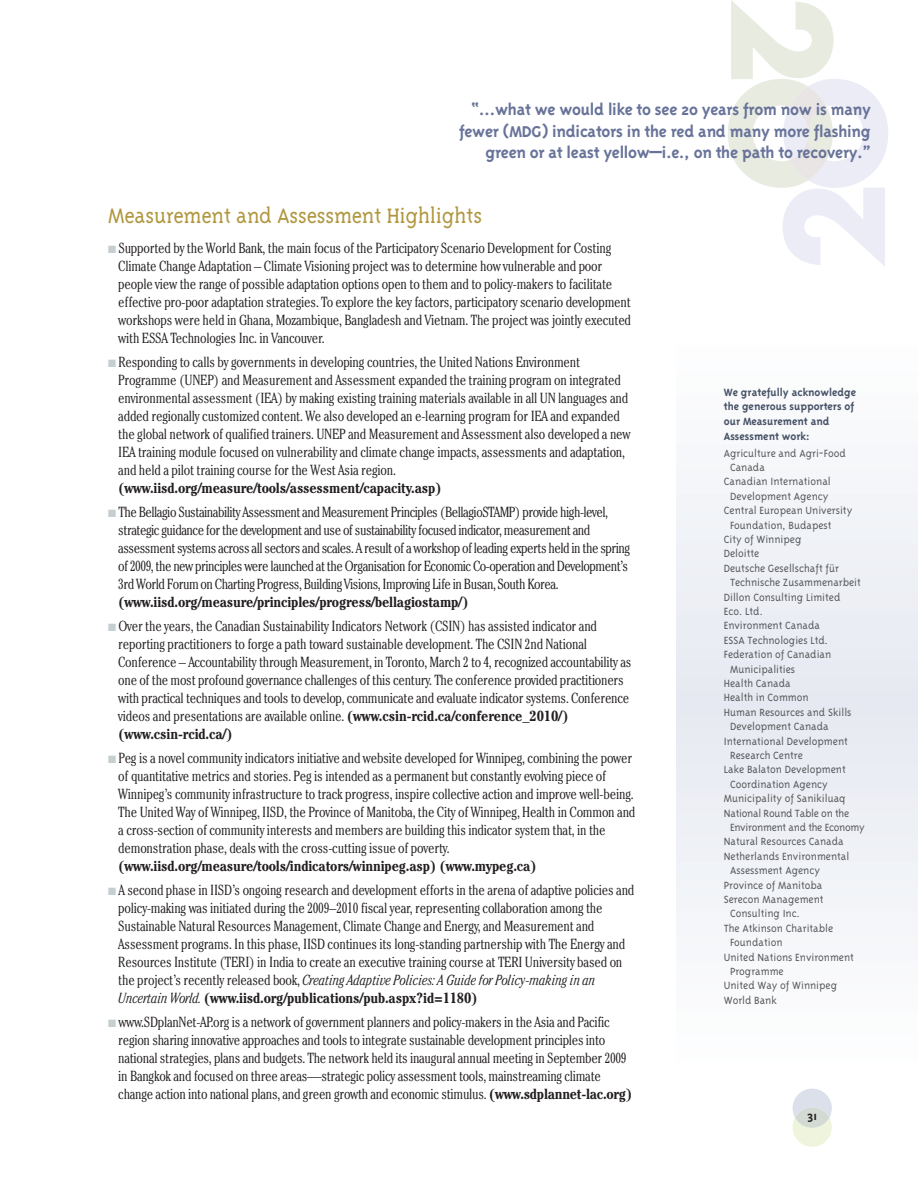
<style>
.page{position:relative;width:918px;height:1188px;background:#fff}
.page>*{position:absolute;margin:0;border:0;box-sizing:border-box;transform-origin:0 0}
.t1{font:300 24px "Triplex Serif";letter-spacing:-.01em;color:#b0973f}
.t2{font:700 18px/21.6px "Triplex";letter-spacing:-.015em;color:#687399;text-align:right}
.t3{font:300 condensed 14.7px/18px "Cheltenham";letter-spacing:-.015em;color:#231f20}
.t4{font:300 condensed 14.7px/18px "Cheltenham";letter-spacing:-.035em;color:#231f20}
.t5{font:700 condensed 14.7px "Cheltenham";letter-spacing:-.015em;color:#231f20}
.t6{font:700 13.5px "Triplex";color:#231f20}
.t7{font:300 12px "Triplex";color:#57585a}
.t8{font:700 12px/14.4px "Triplex";color:#475267}
.t9{font:300 12px "Triplex";letter-spacing:-.02em;color:#57585a}
.s1{color:#c5ced1}
.s2{font-weight:700}
.s3{font-style:italic}
</style>
<div class="page">
<svg style="left:793px;top:1089px;width:39px;height:58px"></svg>
<svg style="left:728px;top:0;width:160px;height:266px"></svg>
<p class="t2" style="left:459px;top:98px;width:413px">“…what we would like to see 20 years from now is many fewer (MDG) indicators in the red and many more flashing green or at least yellow—i.e., on the path to recovery.”</p>
<h1 class="t1" style="left:108px;top:200px;width:376px">Measurement and Assessment Highlights</h1>
<p class="t3" style="left:118px;top:240px;width:514px;text-indent:-10px"><span class="s1">■</span> Supported by the World Bank, the main focus of the Participatory Scenario Development for Costing Climate Change Adaptation – Climate Visioning project was to determine how vulnerable and poor people view the range of possible adaptation options open to them and to policy-makers to facilitate effective pro-poor adaptation strategies. To explore the key factors, participatory scenario development workshops were held in Ghana, Mozambique, Bangladesh and Vietnam. The project was jointly executed with ESSA Technologies Inc. in Vancouver.</p>
<p class="t3" style="left:118px;top:354px;width:514px;text-indent:-10px"><span class="s1">■</span> Responding to calls by governments in developing countries, the United Nations Environment Programme (UNEP) and Measurement and Assessment expanded the training program on integrated environmental assessment (IEA) by making existing training materials available in all UN languages and added regionally customized content. We also developed an e-learning program for IEA and expanded the global network of qualified trainers. UNEP and Measurement and Assessment also developed a new IEA training module focused on vulnerability and climate change impacts, assessments and adaptation, and held a pilot training course for the West Asia region.</p>
<p class="t5" style="left:118px;top:483px;width:325px">(www.iisd.org/measure/tools/assessment/capacity.asp)</p>
<p class="t4" style="left:118px;top:504px;width:514px;text-indent:-10px"><span class="s1">■</span> The Bellagio Sustainability Assessment and Measurement Principles (BellagioSTAMP) provide high-level, strategic guidance for the development and use of sustainability focused indicator, measurement and assessment systems across all sectors and scales. A result of a workshop of leading experts held in the spring of 2009, the new principles were launched at the Organisation for Economic Co-operation and Development’s 3rd World Forum on Charting Progress, Building Visions, Improving Life in Busan, South Korea.</p>
<p class="t5" style="left:118px;top:597px;width:352px">(www.iisd.org/measure/principles/progress/bellagiostamp/)</p>
<p class="t3" style="left:118px;top:618px;width:515px;text-indent:-10px"><span class="s1">■</span> Over the years, the Canadian Sustainability Indicators Network (CSIN) has assisted indicator and reporting practitioners to forge a path toward sustainable development. The CSIN 2nd National Conference – Accountability through Measurement, in Toronto, March 2 to 4, recognized accountability as one of the most profound governance challenges of this century. The conference provided practitioners with practical techniques and tools to develop, communicate and evaluate indicator systems. Conference videos and presentations are available online. <span class="s2">(www.csin-rcid.ca/conference_2010/) (www.csin-rcid.ca/)</span></p>
<p class="t3" style="left:118px;top:750px;width:519px;text-indent:-10px"><span class="s1">■</span> Peg is a novel community indicators initiative and website developed for Winnipeg, combining the power of quantitative metrics and stories. Peg is intended as a permanent but constantly evolving piece of Winnipeg’s community infrastructure to track progress, inspire collective action and improve well-being.<br>The United Way of Winnipeg, IISD, the Province of Manitoba, the City of Winnipeg, Health in Common and a cross-section of community interests and members are building this indicator system that, in the demonstration phase, deals with the cross-cutting issue of poverty.</p>
<p class="t5" style="left:118px;top:861px;width:420px">(www.iisd.org/measure/tools/indicators/winnipeg.asp) (www.mypeg.ca)</p>
<p class="t3" style="left:118px;top:882px;width:518px;text-indent:-10px"><span class="s1">■</span> A second phase in IISD’s ongoing research and development efforts in the arena of adaptive policies and policy-making was initiated during the 2009–2010 fiscal year, representing collaboration among the Sustainable Natural Resources Management, Climate Change and Energy, and Measurement and Assessment programs. In this phase, IISD continues its long-standing partnership with The Energy and Resources Institute (TERI) in India to create an executive training course at TERI University based on the project’s recently released book, <span class="s3">Creating Adaptive Policies: A Guide for Policy-making in an Uncertain World.</span> <span class="s2">(www.iisd.org/publications/pub.aspx?id=1180)</span></p>
<p class="t3" style="left:118px;top:1014px;width:516px;text-indent:-10px"><span class="s1">■</span> www.SDplanNet-AP.org is a network of government planners and policy-makers in the Asia and Pacific region sharing innovative approaches and tools to integrate sustainable development principles into national strategies, plans and budgets. The network held its inaugural annual meeting in September 2009 in Bangkok and focused on three areas—strategic policy assessment tools, mainstreaming climate change action into national plans, and green growth and economic stimulus. <span class="s2">(www.sdplannet-lac.org)</span></p>
<p class="t8" style="left:724px;top:384px;width:134px">We gratefully acknowledge the generous supporters of our Measurement and</p>
<p class="t8" style="left:724px;top:429px;width:87px">Assessment work:</p>
<p class="t7" style="left:724px;top:445px;width:124px">Agriculture and Agri-Food</p>
<p class="t7" style="left:730px;top:460px;width:36px">Canada</p>
<p class="t7" style="left:724px;top:474px;width:109px">Canadian International</p>
<p class="t7" style="left:730px;top:489px;width:100px">Development Agency</p>
<p class="t7" style="left:724px;top:503px;width:130px">Central European University</p>
<p class="t7" style="left:730px;top:517px;width:103px">Foundation, Budapest</p>
<p class="t7" style="left:724px;top:532px;width:79px">City of Winnipeg</p>
<p class="t7" style="left:724px;top:546px;width:37px">Deloitte</p>
<p class="t7" style="left:724px;top:561px;width:117px">Deutsche Gesellschaft für</p>
<p class="t7" style="left:730px;top:575px;width:132px">Technische Zusammenarbeit</p>
<p class="t7" style="left:724px;top:589px;width:118px">Dillon Consulting Limited</p>
<p class="t7" style="left:724px;top:604px;width:41px">Eco. Ltd.</p>
<p class="t7" style="left:724px;top:618px;width:98px">Environment Canada</p>
<p class="t7" style="left:724px;top:633px;width:106px">ESSA Technologies Ltd.</p>
<p class="t7" style="left:724px;top:647px;width:109px">Federation of Canadian</p>
<p class="t7" style="left:730px;top:661px;width:67px">Municipalities</p>
<p class="t7" style="left:724px;top:676px;width:68px">Health Canada</p>
<p class="t7" style="left:724px;top:690px;width:86px">Health in Common</p>
<p class="t7" style="left:724px;top:705px;width:129px">Human Resources and Skills</p>
<p class="t7" style="left:730px;top:719px;width:100px">Development Canada</p>
<p class="t7" style="left:724px;top:733px;width:126px">International Development</p>
<p class="t7" style="left:730px;top:748px;width:74px">Research Centre</p>
<p class="t7" style="left:724px;top:762px;width:123px">Lake Balaton Development</p>
<p class="t7" style="left:730px;top:777px;width:99px">Coordination Agency</p>
<p class="t7" style="left:724px;top:791px;width:123px">Municipality of Sanikiluaq</p>
<p class="t9" style="left:724px;top:805px;width:127px">National Round Table on the</p>
<p class="t9" style="left:730px;top:820px;width:136px">Environment and the Economy</p>
<p class="t7" style="left:724px;top:834px;width:121px">Natural Resources Canada</p>
<p class="t7" style="left:724px;top:849px;width:127px">Netherlands Environmental</p>
<p class="t7" style="left:730px;top:863px;width:92px">Assessment Agency</p>
<p class="t7" style="left:724px;top:877px;width:100px">Province of Manitoba</p>
<p class="t7" style="left:724px;top:892px;width:101px">Serecon Management</p>
<p class="t7" style="left:730px;top:906px;width:72px">Consulting Inc.</p>
<p class="t7" style="left:724px;top:921px;width:111px">The Atkinson Charitable</p>
<p class="t7" style="left:730px;top:935px;width:54px">Foundation</p>
<p class="t7" style="left:724px;top:949px;width:132px">United Nations Environment</p>
<p class="t7" style="left:730px;top:964px;width:55px">Programme</p>
<p class="t7" style="left:724px;top:978px;width:115px">United Way of Winnipeg</p>
<p class="t7" style="left:724px;top:993px;width:55px">World Bank</p>
<p class="t6" style="left:807px;top:1107px;width:11px">31</p>
</div>
